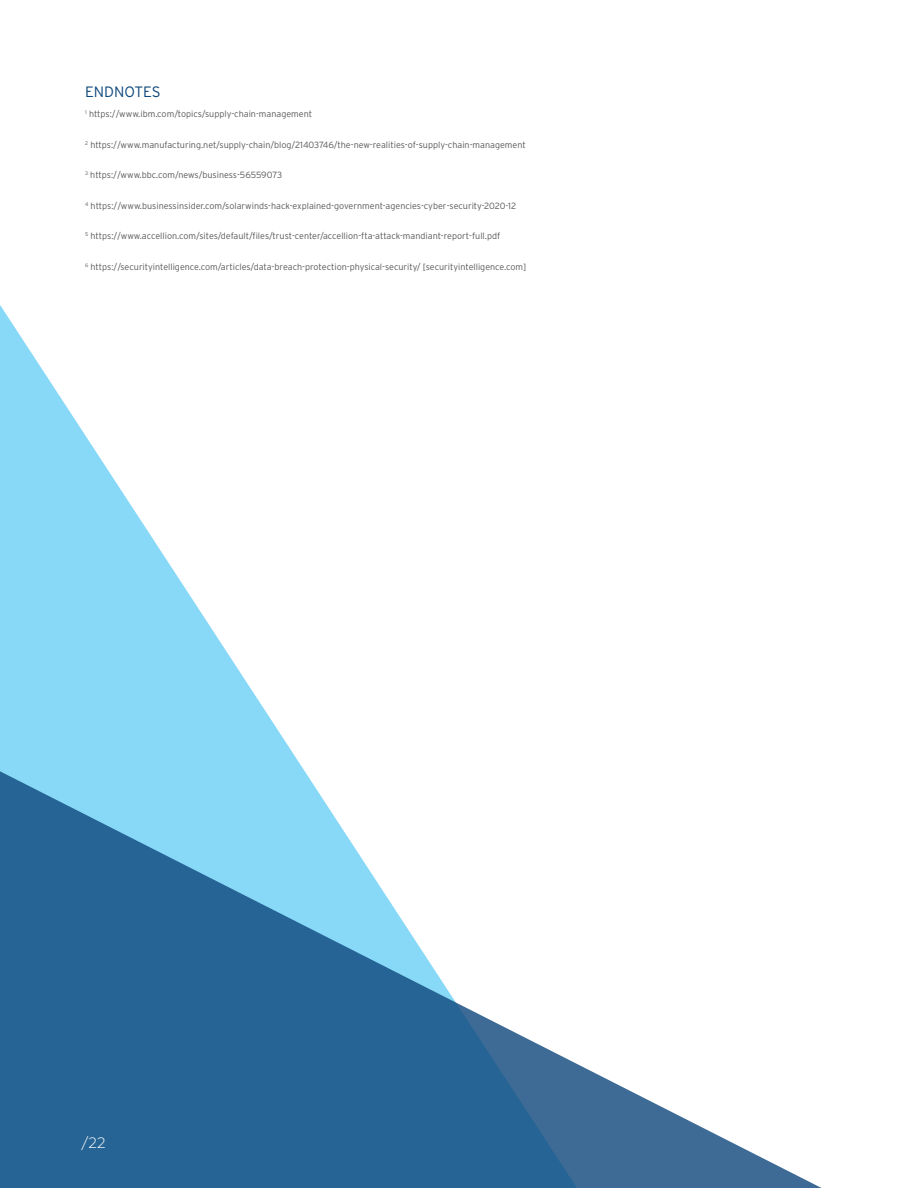
<style>
.page{position:relative;width:918px;height:1188px;background:#fff}
.page>*{position:absolute;margin:0;border:0;box-sizing:border-box;transform-origin:0 0}
.Sub_Header-Small{font:300 15px "Interstate";color:#0d477c}
.t1{font:300 15px "Geometria";color:#fff}
.Footnote{font:300 9px "Interstate";color:#57585a}
</style>
<div class="page">
<svg style="left:0;top:305px;width:301px;height:460px"></svg>
<svg style="left:0;top:765px;width:822px;height:423px"></svg>
<p class="Sub_Header-Small" style="left:85px;top:83px;width:77px">ENDNOTES</p>
<p class="Footnote" style="left:85px;top:109px;width:229px"><sup>1</sup> https://www.ibm.com/topics/supply-chain-management</p>
<p class="Footnote" style="left:85px;top:140px;width:442px"><sup>2</sup> https://www.manufacturing.net/supply-chain/blog/21403746/the-new-realities-of-supply-chain-management</p>
<p class="Footnote" style="left:85px;top:170px;width:199px"><sup>3</sup> https://www.bbc.com/news/business-56559073</p>
<p class="Footnote" style="left:85px;top:201px;width:433px"><sup>4</sup> https://www.businessinsider.com/solarwinds-hack-explained-government-agencies-cyber-security-2020-12</p>
<p class="Footnote" style="left:85px;top:231px;width:417px"><sup>5</sup> https://www.accellion.com/sites/default/files/trust-center/accellion-fta-attack-mandiant-report-full.pdf</p>
<p class="Footnote" style="left:85px;top:262px;width:443px"><sup>6</sup> https://securityintelligence.com/articles/data-breach-protection-physical-security/ [securityintelligence.com]</p>
<p class="t1" style="left:81px;top:1134px;width:26px">/22</p>
</div>
